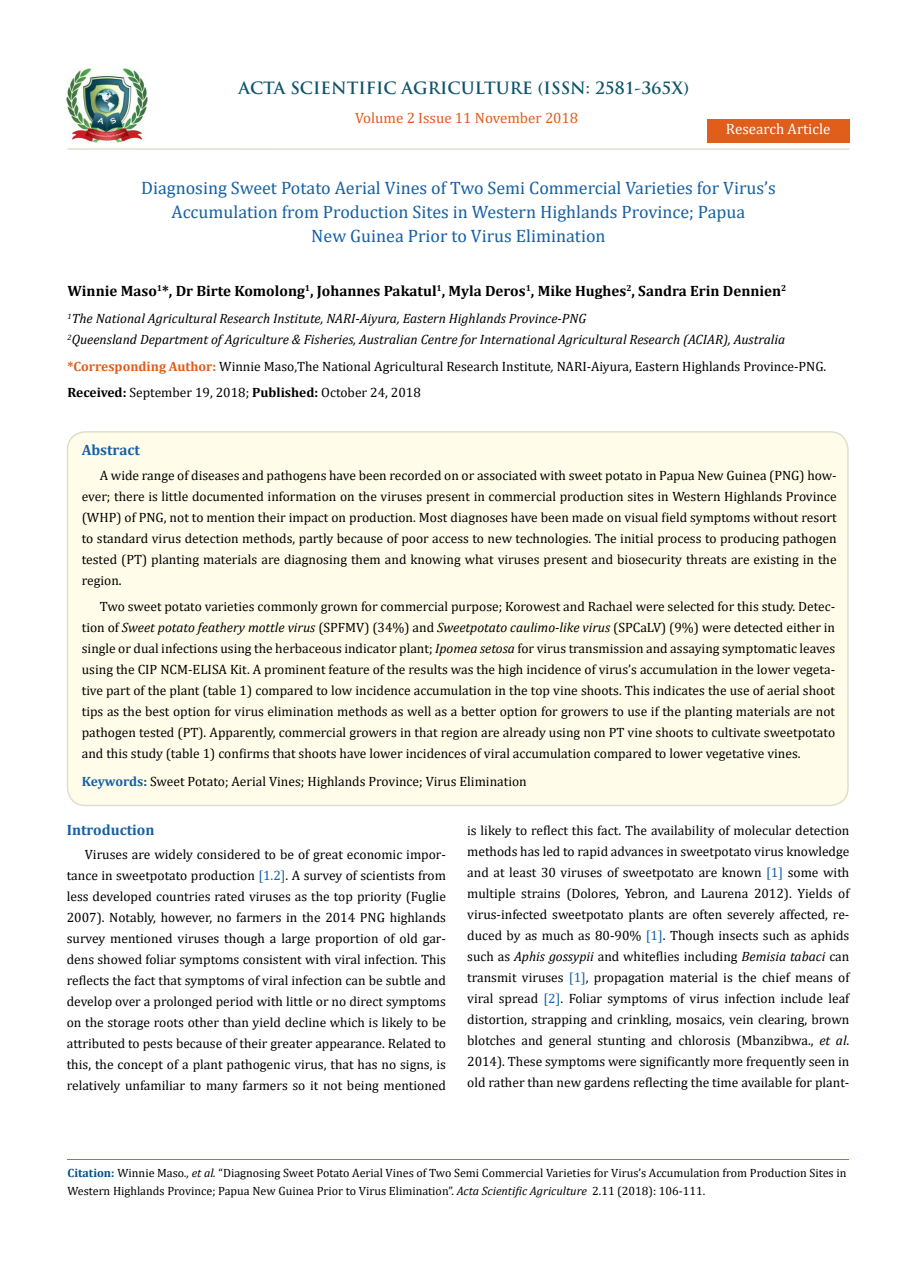
<style>
.page{position:relative;width:917px;height:1262px;background:#fff}
.page>*{position:absolute;margin:0;border:0;box-sizing:border-box;transform-origin:0 0}
.t1{font:18px/24px "Cambria";color:#1560a6;text-align:center}
.t2{font:700 16.5px "Trajan Pro";color:#0e546a}
.t3{font:700 15px "Cambria";color:#000}
.t4{font:15px "Cambria";color:#e05d1a}
.t5{font:700 15px "Cambria";color:#1560a6}
.t6{font:15px "Cambria";color:#fff}
.t7{font:13.5px/21px "Cambria";color:#000;text-align:justify}
.t8{font:italic 13.5px/21px "Cambria";color:#000}
.t9{font:12px/18px "Cambria";color:#000}
.s1{font-weight:700;color:#e05d1a}
.s2{font-style:italic}
.s3{font-weight:700}
.s4{font-weight:700;color:#1560a6}
.s5{font-weight:700;color:#0e546a}
.s6{color:#1560a6}
.s7{font-weight:700;color:#035089}
</style>
<div class="page">
<img style="left:67px;top:68px;width:80px;height:74px">
<div style="left:707px;top:119px;width:142px;height:23px;background:#e05d1a"></div>
<div style="left:67px;top:432px;width:781px;height:373px;background:#fffde9;border-radius:18px"></div>
<div style="left:67px;top:431px;width:781px;height:375px;border:2px solid #e0dfcd;border-radius:18px"></div>
<hr style="left:67px;top:1159px;width:782px;height:1px;background:#e05d1a">
<hr style="left:67px;top:148px;width:782px;height:2px;background:#e0dfcd">
<p class="t2" style="left:238px;top:77px;width:452px">ACTA SCIENTIFIC AGRICULTURE (ISSN: 2581-365X)</p>
<p class="t4" style="left:355px;top:109px;width:224px">Volume 2 Issue 11 November 2018</p>
<p class="t6" style="left:726px;top:120px;width:106px">Research Article</p>
<h1 class="t1" style="left:141px;top:175px;width:636px">Diagnosing Sweet Potato Aerial Vines of Two Semi Commercial Varieties for Virus’s<br>Accumulation from Production Sites in Western Highlands Province; Papua<br>New Guinea Prior to Virus Elimination</h1>
<p class="t3" style="left:67px;top:280px;width:720px">Winnie Maso<sup>1</sup>*, Dr Birte Komolong<sup>1</sup>, Johannes Pakatul<sup>1</sup>, Myla Deros<sup>1</sup>, Mike Hughes<sup>2</sup>, Sandra Erin Dennien<sup>2</sup></p>
<p class="t8" style="left:67px;top:307px;width:719px"><sup>1</sup>The National Agricultural Research Institute, NARI-Aiyura, Eastern Highlands Province-PNG<br><sup>2</sup>Queensland Department of Agriculture &amp; Fisheries, Australian Centre for International Agricultural Research (ACIAR), Australia</p>
<p class="t7" style="left:67px;top:355px;width:760px"><span class="s1">*Corresponding Author:</span> Winnie Maso,The National Agricultural Research Institute<span class="s2">,</span> NARI-Aiyura, Eastern Highlands Province-PNG.</p>
<p class="t7" style="left:67px;top:382px;width:355px"><span class="s3">Received:</span> September 19, 2018; <span class="s3">Published:</span> October 24, 2018</p>
<p class="t5" style="left:82px;top:439px;width:60px">Abstract</p>
<p class="t7" style="left:82px;top:465px;width:756px;text-indent:18px">A wide range of diseases and pathogens have been recorded on or associated with sweet potato in Papua New Guinea (PNG) how&shy;ever; there is little documented information on the viruses present in commercial production sites in Western Highlands Province (WHP) of PNG, not to mention their impact on production. Most diagnoses have been made on visual field symptoms without resort to standard virus detection methods, partly because of poor access to new technologies. The initial process to producing pathogen tested (PT) planting materials are diagnosing them and knowing what viruses present and biosecurity threats are existing in the region.</p>
<p class="t7" style="left:82px;top:595px;width:755px;text-indent:18px">Two sweet potato varieties commonly grown for commercial purpose; Korowest and Rachael were selected for this study. Detec&shy;tion of <span class="s2">Sweet potato feathery mottle virus</span> (SPFMV) (34%) and <span class="s2">Sweetpotato caulimo-like virus</span> (SPCaLV) (9%) were detected either in single or dual infections using the herbaceous indicator plant; <span class="s2">Ipomea setosa</span> for virus transmission and assaying symptomatic leaves using the CIP NCM-ELISA Kit. A prominent feature of the results was the high incidence of virus’s accumulation in the lower vegeta&shy;tive part of the plant (table 1) compared to low incidence accumulation in the top vine shoots. This indicates the use of aerial shoot tips as the best option for virus elimination methods as well as a better option for growers to use if the planting materials are not pathogen tested (PT). Apparently, commercial growers in that region are already using non PT vine shoots to cultivate sweetpotato and this study (table 1) confirms that shoots have lower incidences of viral accumulation compared to lower vegetative vines.</p>
<p class="t7" style="left:82px;top:771px;width:446px"><span class="s4">Keywords</span><span class="s5">:</span> Sweet Potato; Aerial Vines; Highlands Province; Virus Elimination</p>
<p class="t5" style="left:67px;top:819px;width:89px">Introduction</p>
<p class="t7" style="left:67px;top:843px;width:381px;text-indent:18px">Viruses are widely considered to be of great economic impor&shy;tance in sweetpotato production <span class="s6">[1.2]</span>. A survey of scientists from less developed countries rated viruses as the top priority (Fuglie 2007). Notably, however, no farmers in the 2014 PNG highlands survey mentioned viruses though a large proportion of old gar&shy;dens showed foliar symptoms consistent with viral infection. This reflects the fact that symptoms of viral infection can be subtle and develop over a prolonged period with little or no direct symptoms on the storage roots other than yield decline which is likely to be attributed to pests because of their greater appearance. Related to this, the concept of a plant pathogenic virus, that has no signs, is relatively unfamiliar to many farmers so it not being mentioned</p>
<p class="t7" style="left:467px;top:819px;width:384px">is likely to reflect this fact. The availability of molecular detection methods has led to rapid advances in sweetpotato virus knowledge and at least 30 viruses of sweetpotato are known <span class="s6">[1]</span> some with multiple strains (Dolores, Yebron, and Laurena 2012). Yields of virus-infected sweetpotato plants are often severely affected, re&shy;duced by as much as 80-90% <span class="s6">[1]</span>. Though insects such as aphids such as <span class="s2">Aphis gossypii</span> and whiteflies including <span class="s2">Bemisia tabaci</span> can transmit viruses <span class="s6">[1]</span>, propagation material is the chief means of viral spread <span class="s6">[2]</span>. Foliar symptoms of virus infection include leaf distortion, strapping and crinkling, mosaics, vein clearing, brown blotches and general stunting and chlorosis (Mbanzibwa., <span class="s2">et al</span>.<br>2014). These symptoms were significantly more frequently seen in old rather than new gardens reflecting the time available for plant-</p>
<p class="t9" style="left:67px;top:1164px;width:780px"><span class="s7">Citation:</span> Winnie Maso<span class="s2">., et al.</span> “Diagnosing Sweet Potato Aerial Vines of Two Semi Commercial Varieties for Virus’s Accumulation from Production Sites in<br>Western Highlands Province; Papua New Guinea Prior to Virus Elimination”. <span class="s2">Acta Scientific Agriculture</span> 2.11 (2018): 106-111.</p>
</div>
